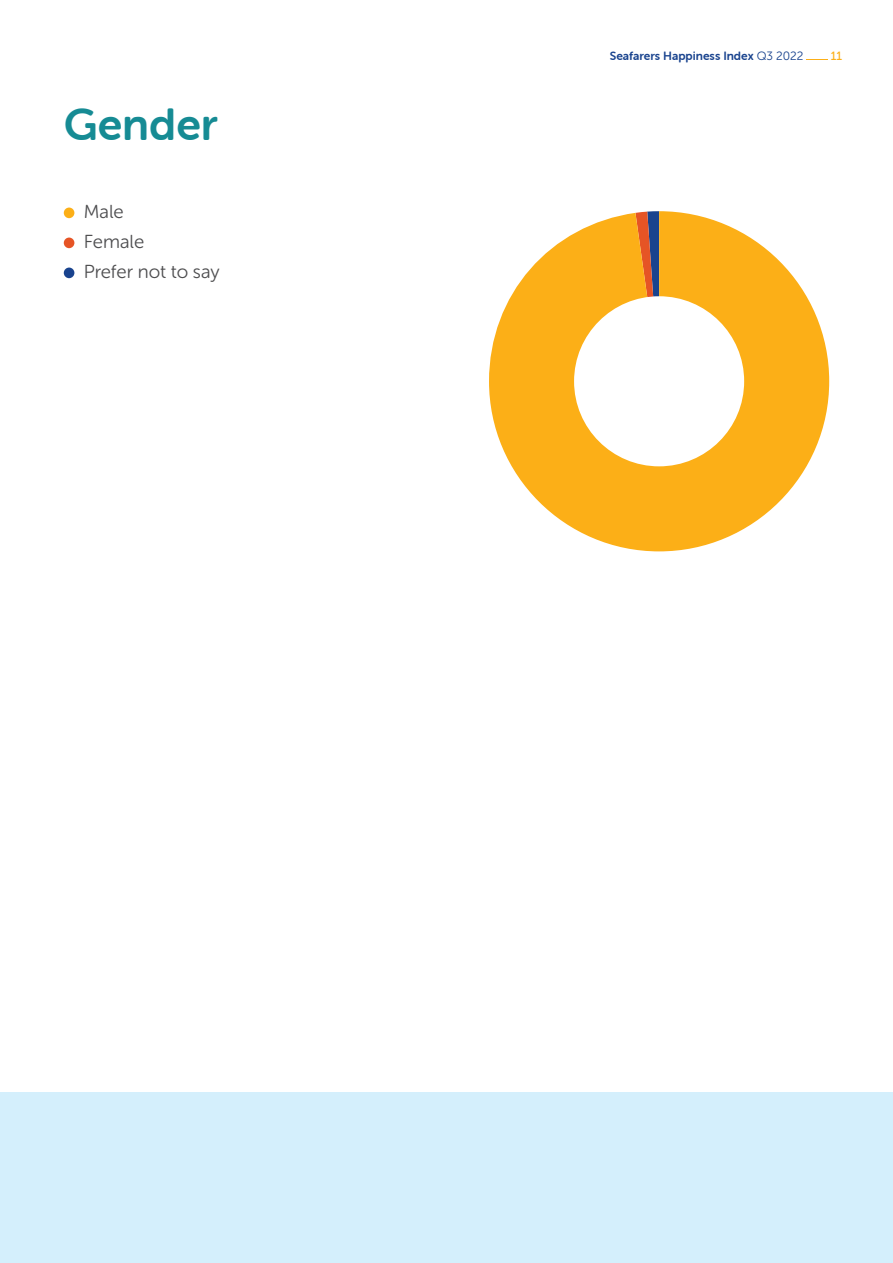
<style>
.page{position:relative;width:893px;height:1263px;background:#fff}
.page>*{position:absolute;margin:0;border:0;box-sizing:border-box;transform-origin:0 0}
.t1{font:45px "Museo Sans Rounded 700";color:#168b94}
.t2{font:18.75px/30px "Museo Sans Rounded 300";color:#4d4d4f}
.t3{font:12px "Museo Sans Rounded 700";color:#19438e}
.t4{font:12px "Museo Sans Rounded 500";color:#fcaf17}
.s1{font-family:"Museo Sans Rounded 300"}
</style>
<div class="page">
<svg style="left:806px;top:59px;width:22px;height:1px"></svg>
<svg style="left:489px;top:211px;width:340px;height:340px;fill:#fcaf17"></svg>
<div style="left:64px;top:208px;width:10px;height:10px;background:#fcaf17;border-radius:50%"></div>
<div style="left:64px;top:238px;width:10px;height:10px;background:#e65425;border-radius:50%"></div>
<div style="left:64px;top:268px;width:10px;height:10px;background:#19438e;border-radius:50%"></div>
<div style="left:574px;top:296px;width:170px;height:170px;background:#fff;border-radius:50%"></div>
<div style="left:0;top:1092px;width:893px;height:171px;background:#d4effc"></div>
<h1 class="t1" style="left:64px;top:99px;width:156px">Gender</h1>
<h2 class="t2" style="left:84px;top:197px;width:137px">Male<br>Female<br>Prefer not to say</h2>
<p class="t3" style="left:610px;top:49px;width:195px">Seafarers Happiness Index <span class="s1">Q3 2022</span></p>
<p class="t4" style="left:831px;top:49px;width:13px">11</p>
</div>
